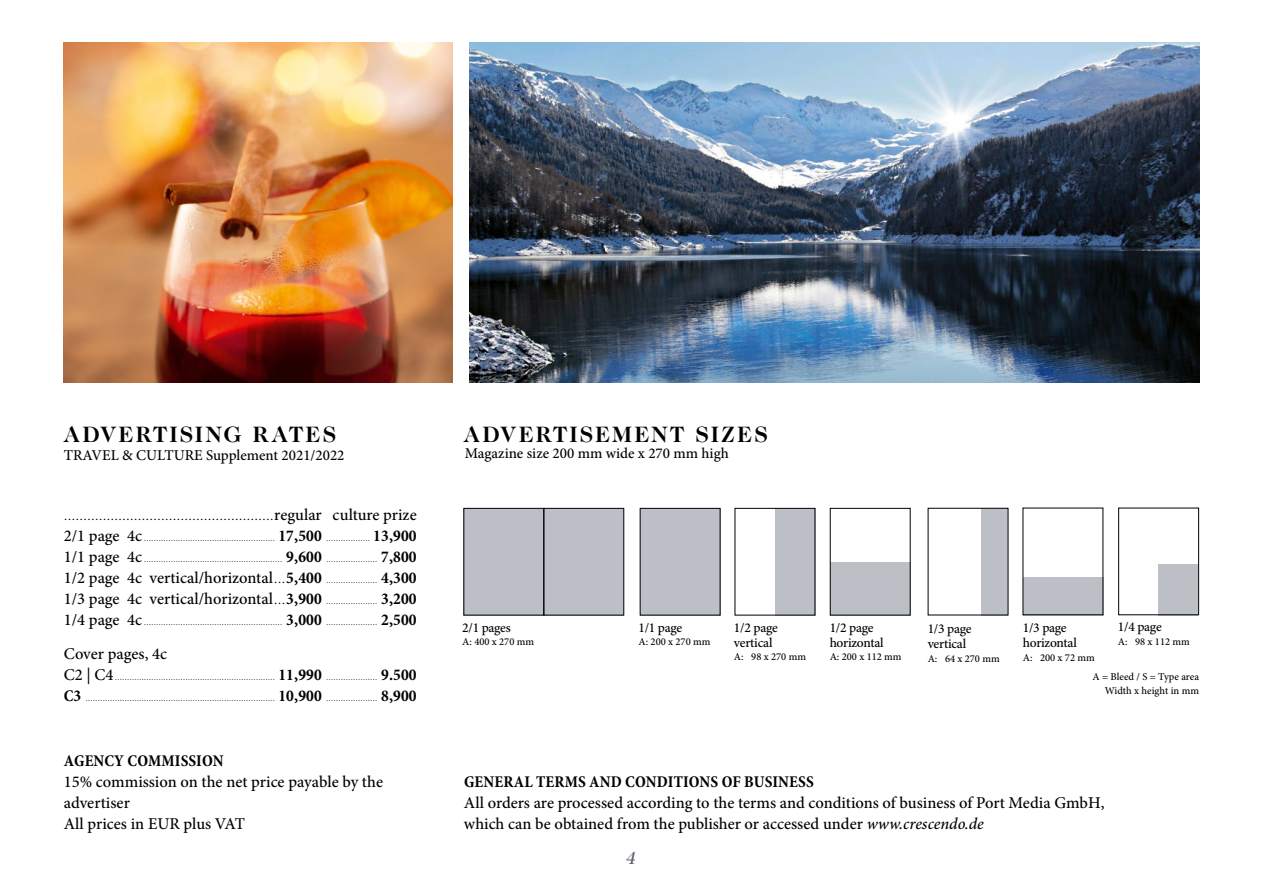
<style>
.page{position:relative;width:1263px;height:893px;background:#fff}
.page>*{position:absolute;margin:0;border:0;box-sizing:border-box;transform-origin:0 0}
.t1{font:700 22.5px "Caslon 224 Std";letter-spacing:.095em;color:#000}
.t2{font:italic 18px "Caslon 224 Std";color:#5c606b}
.t3{font:500 16.5px/21px "Minion Pro";color:#000}
.t4{font:700 condensed 16.5px "Minion Pro";letter-spacing:.01em;color:#000}
.t5{font:500 15px "Minion Pro";color:#000}
.t6{font:500 13.5px/15px "Minion Pro";letter-spacing:-.02em;color:#000}
.t7{font:500 10.5px/13.5px "Minion Pro";color:#000;text-align:right}
.t8{font:500 7.5px "Minion Pro";color:#000}
.s1{font-size:12px}
.s2{font-size:16.5px}
.s3{font-weight:700;font-stretch:condensed;font-size:16.5px}
.s4{font-weight:700;font-stretch:condensed}
.s5{font-size:7.5px}
.s6{font-style:italic}
</style>
<div class="page">
<div style="left:1023px;top:577px;width:80px;height:38px;background:#bcc0c6"></div>
<div style="left:1158px;top:564px;width:40px;height:51px;background:#bcc0c6"></div>
<div style="left:1118px;top:508px;width:81px;height:107px;border:1px solid #000"></div>
<div style="left:640px;top:508px;width:80px;height:107px;background:#bcc0c6"></div>
<div style="left:775px;top:508px;width:40px;height:107px;background:#bcc0c6"></div>
<div style="left:830px;top:562px;width:80px;height:53px;background:#bcc0c6"></div>
<div style="left:830px;top:508px;width:80px;height:107px;border:1px solid #000"></div>
<div style="left:981px;top:508px;width:27px;height:107px;background:#bcc0c6"></div>
<div style="left:464px;top:508px;width:160px;height:107px;background:#bcc0c6"></div>
<div style="left:464px;top:508px;width:80px;height:107px;border:1px solid #000"></div>
<div style="left:544px;top:508px;width:80px;height:107px;border:1px solid #000"></div>
<img style="left:470px;top:43px;width:729px;height:340px">
<img style="left:64px;top:43px;width:389px;height:340px">
<h1 class="t1" style="left:64px;top:421px;width:274px">ADVERTISING RATES</h1>
<p class="t5" style="left:64px;top:445px;width:282px">TRAVEL &amp; CULTURE Supplement 2021/2022</p>
<p class="t3" style="left:64px;top:504px;width:354px"><span class="s1">………………………………………………</span>regular culture prize</p>
<p class="t8" style="left:64px;top:533px;width:354px"><span class="s2">2/1 page 4c</span> ……………………………………………… <span class="s3">17,500</span> ……………… <span class="s3">13,900</span></p>
<p class="t8" style="left:64px;top:554px;width:354px"><span class="s2">1/1 page 4c</span> ………………………………………………… <span class="s3">9,600</span> ………………… <span class="s3">7,800</span></p>
<p class="t3" style="left:64px;top:567px;width:354px">1/2 page 4c vertical/horizontal<span class="s1">…</span><span class="s4">5,400</span> <span class="s5">…………………</span> <span class="s4">4,300<br></span>1/3 page 4c vertical/horizontal<span class="s1">…</span><span class="s4">3,900</span> <span class="s5">…………………</span> <span class="s4">3,200</span></p>
<p class="t8" style="left:64px;top:617px;width:354px"><span class="s2">1/4 page 4c</span> ………………………………………………… <span class="s3">3,000</span> ………………… <span class="s3">2,500</span></p>
<p class="t3" style="left:64px;top:643px;width:105px">Cover pages, 4c</p>
<p class="t8" style="left:64px;top:672px;width:354px"><span class="s2">C2 | C4</span> ………………………………………………………… <span class="s3">11,990</span> ………………… <span class="s3">9.500</span></p>
<p class="t8" style="left:64px;top:693px;width:354px"><span class="s3">C3</span> …………………………………………………………………… <span class="s3">10,900</span> ………………… <span class="s3">8,900</span></p>
<h1 class="t1" style="left:464px;top:421px;width:305px">ADVERTISEMENT SIZES</h1>
<p class="t5" style="left:465px;top:444px;width:266px">Magazine size 200 mm wide x 270 mm high</p>
<p class="t6" style="left:462px;top:620px;width:50px">2/1 pages</p>
<p class="t7" style="left:462px;top:635px;width:73px">A: 400 x 270 mm</p>
<p class="t6" style="left:638px;top:620px;width:45px">1/1 page</p>
<p class="t7" style="left:638px;top:635px;width:73px">A: 200 x 270 mm</p>
<p class="t6" style="left:734px;top:620px;width:45px">1/2 page vertical</p>
<p class="t7" style="left:734px;top:650px;width:73px">A: 98 x 270 mm</p>
<p class="t6" style="left:830px;top:620px;width:55px">1/2 page horizontal</p>
<p class="t7" style="left:830px;top:650px;width:73px">A: 200 x 112 mm</p>
<p class="t6" style="left:928px;top:621px;width:45px">1/3 page vertical</p>
<p class="t7" style="left:928px;top:651px;width:73px">A: 64 x 270 mm</p>
<p class="t6" style="left:1118px;top:620px;width:45px">1/4 page</p>
<p class="t7" style="left:1118px;top:635px;width:73px">A: 98 x 112 mm</p>
<p class="t7" style="left:1092px;top:670px;width:108px">A = Bleed / S = Type area<br>Width x height in mm</p>
<p class="t6" style="left:1023px;top:621px;width:55px">1/3 page horizontal</p>
<p class="t7" style="left:1023px;top:651px;width:73px">A: 200 x 72 mm</p>
<p class="t4" style="left:64px;top:750px;width:161px">AGENCY COMMISSION</p>
<p class="t3" style="left:64px;top:771px;width:321px">15% commission on the net price payable by the advertiser<br>All prices in EUR plus VAT</p>
<p class="t4" style="left:464px;top:771px;width:351px">GENERAL TERMS AND CONDITIONS OF BUSINESS</p>
<p class="t3" style="left:464px;top:792px;width:642px">All orders are processed according to the terms and conditions of business of Port Media GmbH, which can be obtained from the publisher or accessed under <span class="s6">www.crescendo.de</span></p>
<p class="t2" style="left:626px;top:847px;width:12px">4</p>
</div>
